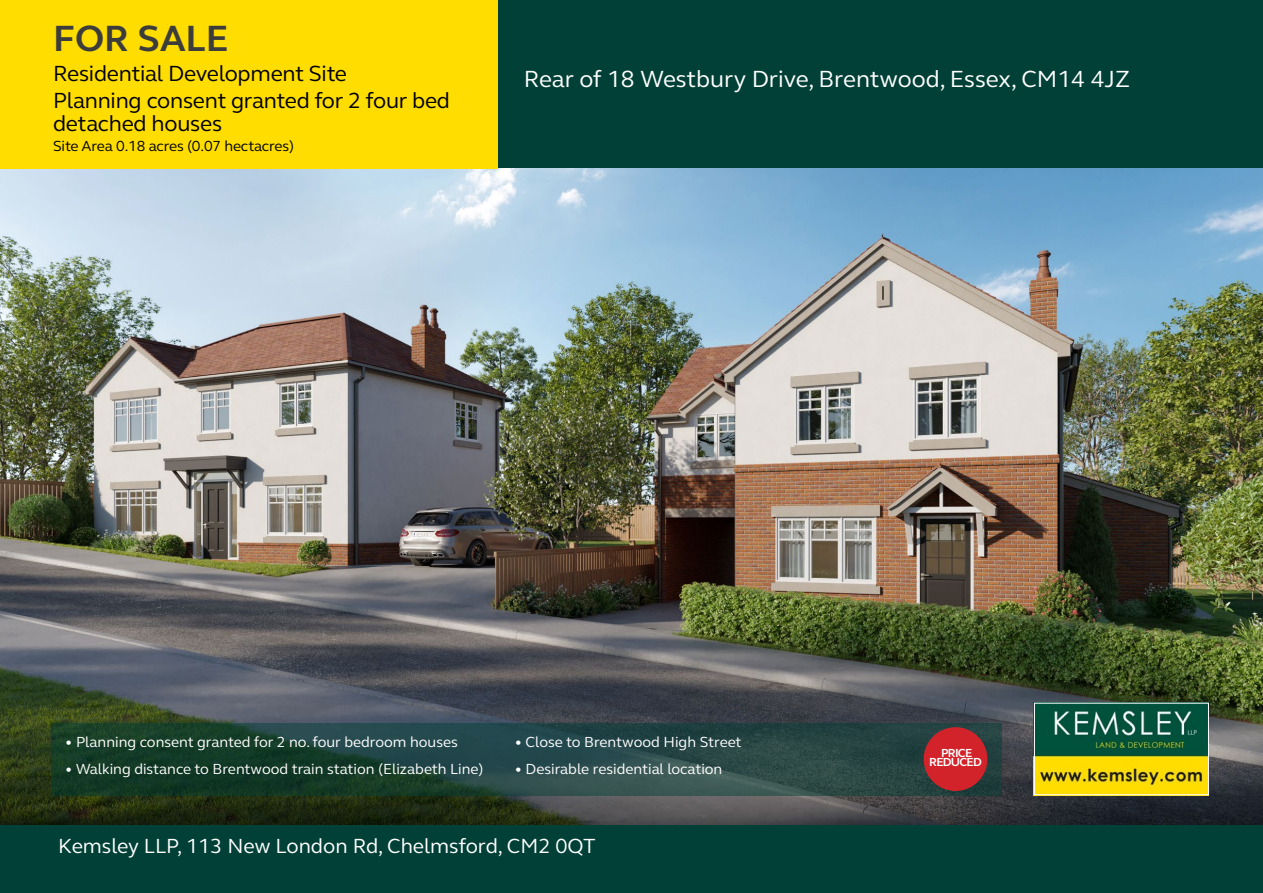
<style>
.page{position:relative;width:1263px;height:893px;background:#004036}
.page>*{position:absolute;margin:0;border:0;box-sizing:border-box;transform-origin:0 0}
.t1{font:700 37.5px "FS Elliot";color:#3c3c3b}
.t2{font:24px "FS Elliot";color:#fff}
.t3{font:22.5px/26.7px "FS Elliot";letter-spacing:-.01em;color:#000}
.t4{font:21px "FS Elliot";color:#fff}
.t5{font:15px "FS Elliot";color:#fff}
.t6{font:15px "FS Elliot";letter-spacing:-.01em;color:#000}
.t7{font:700 12px/9px "FS Elliot";letter-spacing:-.06em;color:#fff;text-align:center}
</style>
<div class="page">
<img style="left:0;top:169px;width:1263px;height:656px">
<svg style="left:51px;top:723px;width:950px;height:72px;background:#21443c"></svg>
<div style="left:0;top:0;width:498px;height:169px;background:#fd0"></div>
<img style="left:1036px;top:705px;width:171px;height:88px">
<div style="left:1034px;top:703px;width:175px;height:92px;border:1px solid #fff"></div>
<div style="left:924px;top:727px;width:63px;height:64px;background:#d2232a;border-radius:50%"></div>
<h1 class="t1" style="left:53px;top:13px;width:177px">FOR SALE</h1>
<h3 class="t3" style="left:53px;top:60px;width:398px">Residential Development Site<br>Planning consent granted for 2 four bed</h3>
<h3 class="t3" style="left:53px;top:109px;width:171px">detached houses</h3>
<p class="t6" style="left:53px;top:136px;width:243px">Site Area 0.18 acres (0.07 hectacres)</p>
<h2 class="t2" style="left:524px;top:63px;width:608px">Rear of 18 Westbury Drive, Brentwood, Essex, CM14 4JZ</h2>
<p class="t5" style="left:65px;top:732px;width:394px">• Planning consent granted for 2 no. four bedroom houses</p>
<p class="t5" style="left:65px;top:759px;width:420px">• Walking distance to Brentwood train station (Elizabeth Line)</p>
<p class="t5" style="left:515px;top:732px;width:228px">• Close to Brentwood High Street</p>
<p class="t5" style="left:515px;top:759px;width:209px">• Desirable residential location</p>
<p class="t7" style="left:929px;top:748px;width:54px">PRICE<br>REDUCED</p>
<h3 class="t4" style="left:58px;top:832px;width:539px">Kemsley LLP, 113 New London Rd, Chelmsford, CM2 0QT</h3>
</div>
